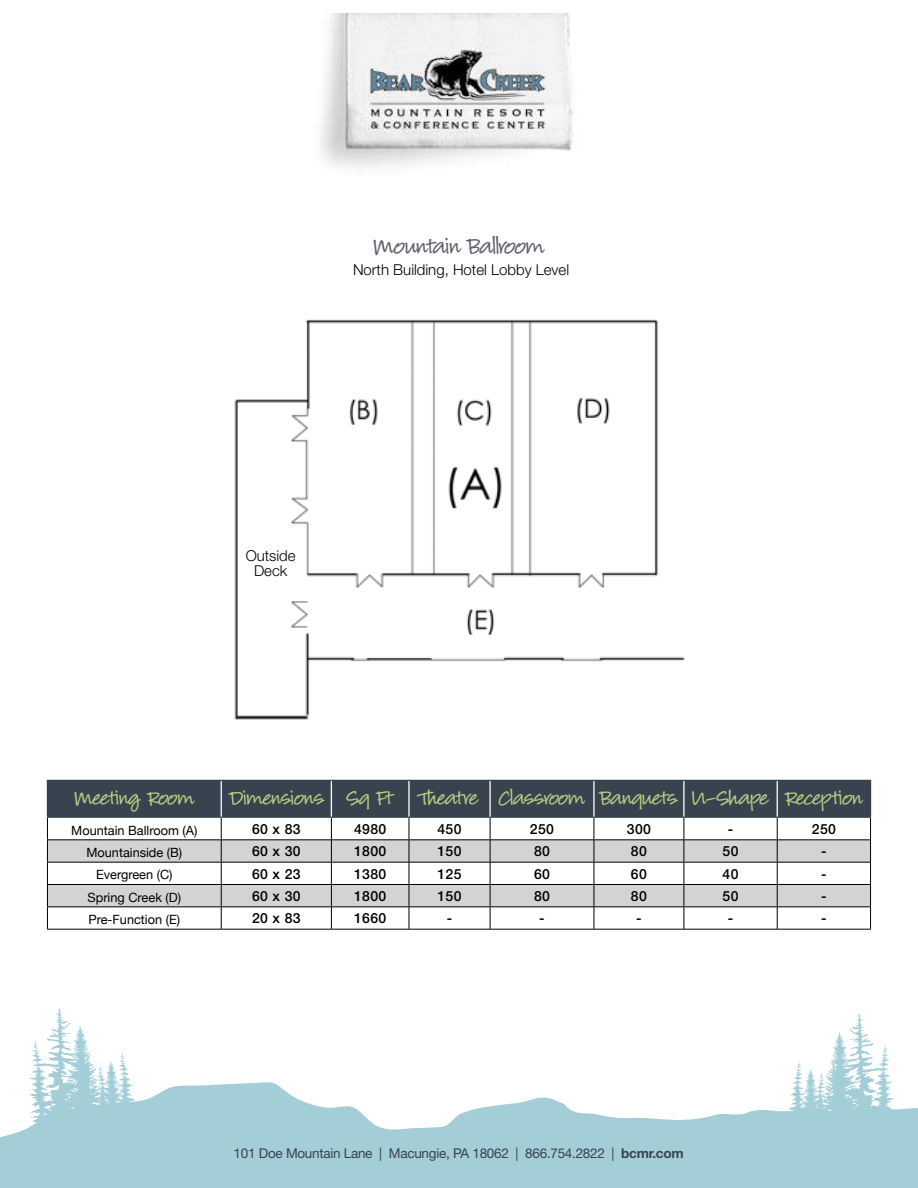
<style>
.page{position:relative;width:918px;height:1188px;background:#fff}
.page>*{position:absolute;margin:0;border:0;box-sizing:border-box;transform-origin:0 0}
.t1{font:27px "Louisiana";letter-spacing:-.035em;color:#5e616c}
.t2{font:24.15px "Louisiana";letter-spacing:-.025em;color:#b5d081}
.t3{font:300 15px/15px "Helvetica Neue LT Std";color:#000;text-align:center}
.t4{font:500 14.1px "Helvetica Neue";letter-spacing:.025em;color:#000}
.t5{font:13.5px "Helvetica Neue LT Std";letter-spacing:-.02em;color:#39434f}
.t6{font:12.75px "Helvetica Neue";color:#000}
.s1{font-weight:700}
</style>
<div class="page">
<img style="left:234px;top:319px;width:451px;height:401px">
<svg style="left:47px;top:781px;width:824px;height:148px"></svg>
<hr style="left:47px;top:929px;width:174px;height:1px;background:#000">
<hr style="left:221px;top:929px;width:110px;height:1px;background:#000">
<hr style="left:331px;top:929px;width:78px;height:1px;background:#000">
<hr style="left:409px;top:929px;width:81px;height:1px;background:#000">
<hr style="left:490px;top:929px;width:104px;height:1px;background:#000">
<hr style="left:594px;top:929px;width:90px;height:1px;background:#000">
<hr style="left:684px;top:929px;width:93px;height:1px;background:#000">
<hr style="left:777px;top:929px;width:94px;height:1px;background:#000">
<hr style="left:777px;top:780px;width:94px;height:1px;background:#39434f">
<hr style="left:870px;top:781px;width:1px;height:36px;background:#39434f">
<hr style="left:777px;top:817px;width:94px;height:1px;background:#39434f">
<hr style="left:47px;top:780px;width:174px;height:1px;background:#39434f">
<hr style="left:47px;top:781px;width:1px;height:36px;background:#39434f">
<hr style="left:47px;top:817px;width:174px;height:1px;background:#39434f">
<hr style="left:221px;top:780px;width:110px;height:1px;background:#39434f">
<hr style="left:331px;top:780px;width:78px;height:1px;background:#39434f">
<hr style="left:409px;top:780px;width:81px;height:1px;background:#39434f">
<hr style="left:490px;top:780px;width:104px;height:1px;background:#39434f">
<hr style="left:594px;top:780px;width:90px;height:1px;background:#39434f">
<hr style="left:684px;top:780px;width:93px;height:1px;background:#39434f">
<hr style="left:221px;top:817px;width:110px;height:1px;background:#39434f">
<hr style="left:331px;top:817px;width:78px;height:1px;background:#39434f">
<hr style="left:409px;top:817px;width:81px;height:1px;background:#39434f">
<hr style="left:490px;top:817px;width:104px;height:1px;background:#39434f">
<hr style="left:594px;top:817px;width:90px;height:1px;background:#39434f">
<hr style="left:684px;top:817px;width:93px;height:1px;background:#39434f">
<hr style="left:221px;top:781px;width:1px;height:36px;background:#fff">
<hr style="left:331px;top:781px;width:1px;height:36px;background:#fff">
<hr style="left:408px;top:781px;width:2px;height:36px;background:#fff">
<hr style="left:489px;top:781px;width:2px;height:36px;background:#fff">
<hr style="left:593px;top:781px;width:2px;height:36px;background:#fff">
<hr style="left:683px;top:781px;width:2px;height:36px;background:#fff">
<hr style="left:777px;top:781px;width:1px;height:36px;background:#fff">
<img style="left:320px;top:14px;width:253px;height:153px">
<svg style="left:0;top:1082px;width:918px;height:106px;fill:#a3ced8"></svg>
<svg style="left:29px;top:1008px;width:107px;height:122px"></svg>
<svg style="left:787px;top:1014px;width:109px;height:126px"></svg>
<h1 class="t1" style="left:373px;top:233px;width:173px">Mountain Ballroom</h1>
<p class="t3" style="left:353px;top:262px;width:218px">North Building, Hotel Lobby Level</p>
<p class="t3" style="left:246px;top:547px;width:51px">Outside<br>Deck</p>
<h2 class="t2" style="left:74px;top:786px;width:122px">Meeting Room</h2>
<h2 class="t2" style="left:229px;top:786px;width:636px">Dimensions Sq Ft Theatre Classroom Banquets U-Shape Reception</h2>
<p class="t6" style="left:71px;top:821px;width:128px">Mountain Ballroom (A)</p>
<p class="t4" style="left:252px;top:821px;width:50px">60 x 83</p>
<p class="t4" style="left:354px;top:821px;width:34px">4980</p>
<p class="t4" style="left:437px;top:821px;width:26px">450</p>
<p class="t4" style="left:530px;top:821px;width:26px">250</p>
<p class="t4" style="left:627px;top:821px;width:26px">300</p>
<p class="t4" style="left:728px;top:821px;width:7px">-</p>
<p class="t4" style="left:812px;top:821px;width:26px">250</p>
<p class="t6" style="left:86px;top:843px;width:97px">Mountainside (B)</p>
<p class="t4" style="left:252px;top:843px;width:50px">60 x 30</p>
<p class="t4" style="left:354px;top:843px;width:34px">1800</p>
<p class="t4" style="left:437px;top:843px;width:26px">150</p>
<p class="t4" style="left:534px;top:843px;width:17px">80</p>
<p class="t4" style="left:631px;top:843px;width:17px">80</p>
<p class="t4" style="left:723px;top:843px;width:17px">50</p>
<p class="t4" style="left:821px;top:843px;width:7px">-</p>
<p class="t6" style="left:96px;top:866px;width:78px">Evergreen (C)</p>
<p class="t4" style="left:252px;top:865px;width:50px">60 x 23</p>
<p class="t4" style="left:354px;top:865px;width:34px">1380</p>
<p class="t4" style="left:437px;top:865px;width:26px">125</p>
<p class="t4" style="left:534px;top:865px;width:17px">60</p>
<p class="t4" style="left:631px;top:865px;width:17px">60</p>
<p class="t4" style="left:723px;top:865px;width:17px">40</p>
<p class="t4" style="left:821px;top:865px;width:7px">-</p>
<p class="t6" style="left:88px;top:888px;width:95px">Spring Creek (D)</p>
<p class="t4" style="left:252px;top:888px;width:50px">60 x 30</p>
<p class="t4" style="left:354px;top:888px;width:34px">1800</p>
<p class="t4" style="left:437px;top:888px;width:26px">150</p>
<p class="t4" style="left:534px;top:888px;width:17px">80</p>
<p class="t4" style="left:631px;top:888px;width:17px">80</p>
<p class="t4" style="left:723px;top:888px;width:17px">50</p>
<p class="t4" style="left:821px;top:888px;width:7px">-</p>
<p class="t6" style="left:89px;top:910px;width:93px">Pre-Function (E)</p>
<p class="t4" style="left:252px;top:910px;width:50px">20 x 83</p>
<p class="t4" style="left:354px;top:910px;width:34px">1660</p>
<p class="t4" style="left:447px;top:910px;width:7px">-</p>
<p class="t4" style="left:539px;top:910px;width:7px">-</p>
<p class="t4" style="left:636px;top:910px;width:7px">-</p>
<p class="t4" style="left:728px;top:910px;width:7px">-</p>
<p class="t4" style="left:821px;top:910px;width:7px">-</p>
<p class="t5" style="left:234px;top:1145px;width:451px">101 Doe Mountain Lane | Macungie, PA 18062 | 866.754.2822 | <span class="s1">bcmr.com</span></p>
</div>
